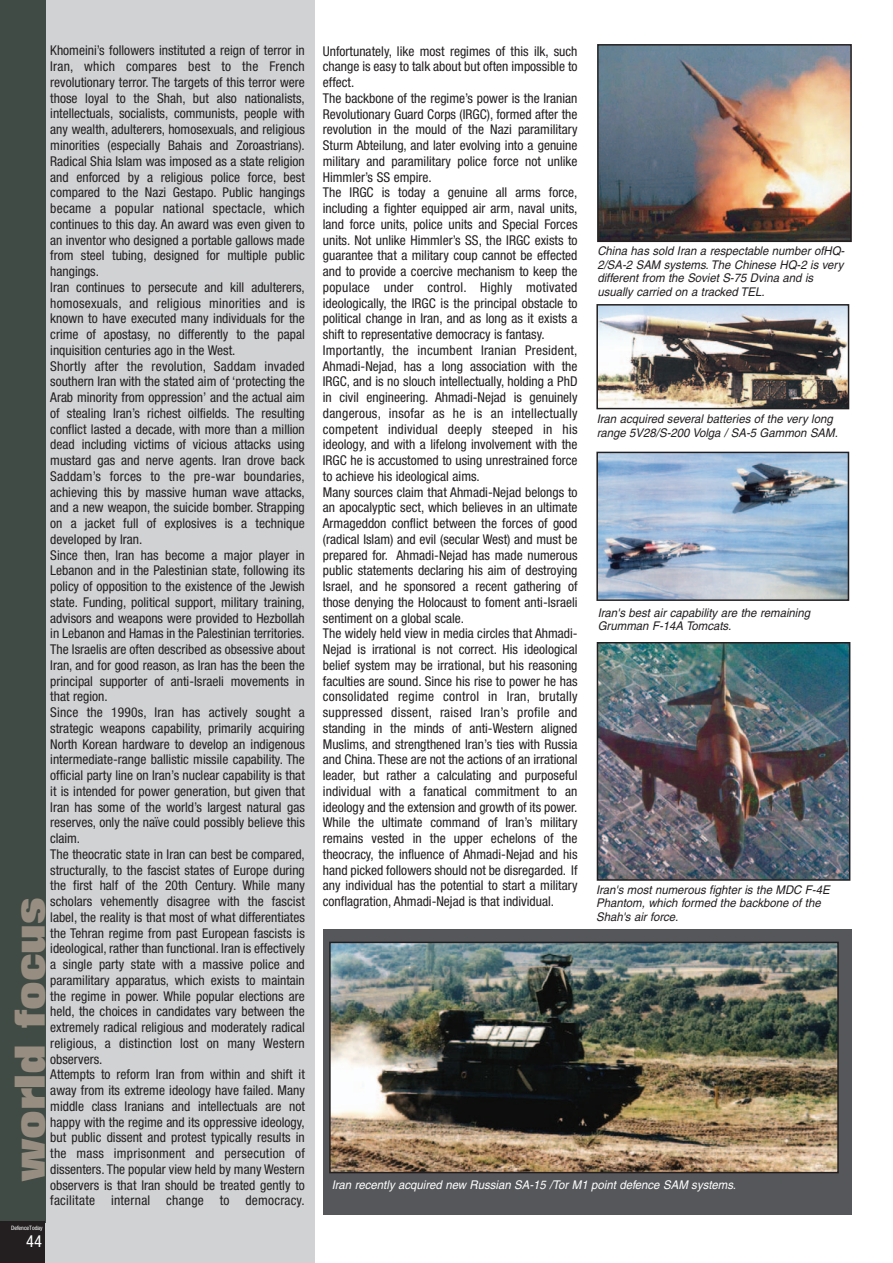
<style>
.page{position:relative;width:893px;height:1263px;background:#fff}
.page>*{position:absolute;margin:0;border:0;box-sizing:border-box;transform-origin:0 0}
.t1{font:800 42px "Folio";color:#988d81}
.t2{font:condensed 16.5px "Helvetica Neue";color:#fff}
.t3{font:condensed 13.5px/15.8px "Helvetica Neue";color:#231f20}
.t4{font:italic 12px/13.5px "Helvetica";color:#231f20;scale:.95 1}
.t5{font:italic 12px "Helvetica";color:#fff;scale:.95 1}
.t6{font:condensed 6px "Helvetica Neue";color:#fff}
</style>
<div class="page">
<div style="left:40px;top:0;width:275px;height:1263px;background:#d0d2d4"></div>
<div style="left:0;top:0;width:45px;height:1223px;background:#3f4b44"></div>
<div style="left:0;top:1221px;width:45px;height:42px;background:#231f20"></div>
<div style="left:323px;top:929px;width:528px;height:286px;background:#55575a"></div>
<img style="left:332px;top:945px;width:503px;height:225px">
<div style="left:329px;top:942px;width:509px;height:231px;border:2px solid #231f20"></div>
<img style="left:600px;top:47px;width:248px;height:192px">
<div style="left:597px;top:44px;width:254px;height:198px;border:2px solid #231f20"></div>
<img style="left:599px;top:307px;width:247px;height:99px">
<div style="left:596px;top:304px;width:253px;height:105px;border:2px solid #231f20"></div>
<img style="left:599px;top:455px;width:247px;height:143px">
<div style="left:596px;top:452px;width:253px;height:149px;border:2px solid #231f20"></div>
<img style="left:599px;top:645px;width:248px;height:233px">
<div style="left:596px;top:642px;width:254px;height:239px;border:2px solid #231f20"></div>
<p class="t3" style="left:50px;top:44px;width:256px">Khomeini’s followers instituted a reign of terror in Iran, which compares best to the French revolutionary terror. The targets of this terror were those loyal to the Shah, but also nationalists, intellectuals, socialists, communists, people with any wealth, adulterers, homosexuals, and religious minorities (especially Bahais and Zoroastrians).<br>Radical Shia Islam was imposed as a state religion and enforced by a religious police force, best compared to the Nazi Gestapo. Public hangings became a popular national spectacle, which continues to this day. An award was even given to an inventor who designed a portable gallows made from steel tubing, designed for multiple public hangings.<br>Iran continues to persecute and kill adulterers, homosexuals, and religious minorities and is known to have executed many individuals for the crime of apostasy, no differently to the papal inquisition centuries ago in the West.<br>Shortly after the revolution, Saddam invaded southern Iran with the stated aim of ‘protecting the Arab minority from oppression’ and the actual aim of stealing Iran’s richest oilfields. The resulting conflict lasted a decade, with more than a million dead including victims of vicious attacks using mustard gas and nerve agents. Iran drove back Saddam’s forces to the pre-war boundaries, achieving this by massive human wave attacks, and a new weapon, the suicide bomber. Strapping on a jacket full of explosives is a technique developed by Iran.<br>Since then, Iran has become a major player in Lebanon and in the Palestinian state, following its policy of opposition to the existence of the Jewish state. Funding, political support, military training, advisors and weapons were provided to Hezbollah in Lebanon and Hamas in the Palestinian territories.<br>The Israelis are often described as obsessive about Iran, and for good reason, as Iran has the been the principal supporter of anti-Israeli movements in that region.<br>Since the 1990s, Iran has actively sought a strategic weapons capability, primarily acquiring North Korean hardware to develop an indigenous intermediate-range ballistic missile capability. The official party line on Iran’s nuclear capability is that it is intended for power generation, but given that Iran has some of the world’s largest natural gas reserves, only the naïve could possibly believe this claim.<br>The theocratic state in Iran can best be compared, structurally, to the fascist states of Europe during the first half of the 20th Century. While many scholars vehemently disagree with the fascist label, the reality is that most of what differentiates the Tehran regime from past European fascists is ideological, rather than functional. Iran is effectively a single party state with a massive police and paramilitary apparatus, which exists to maintain the regime in power. While popular elections are held, the choices in candidates vary between the extremely radical religious and moderately radical religious, a distinction lost on many Western observers.<br>Attempts to reform Iran from within and shift it away from its extreme ideology have failed. Many middle class Iranians and intellectuals are not happy with the regime and its oppressive ideology, but public dissent and protest typically results in the mass imprisonment and persecution of dissenters. The popular view held by many Western observers is that Iran should be treated gently to facilitate internal change to democracy.</p>
<p class="t3" style="left:323px;top:44px;width:256px">Unfortunately, like most regimes of this ilk, such change is easy to talk about but often impossible to effect.<br>The backbone of the regime’s power is the Iranian Revolutionary Guard Corps (IRGC), formed after the revolution in the mould of the Nazi paramilitary Sturm Abteilung, and later evolving into a genuine military and paramilitary police force not unlike Himmler’s SS empire.<br>The IRGC is today a genuine all arms force, including a fighter equipped air arm, naval units, land force units, police units and Special Forces units. Not unlike Himmler’s SS, the IRGC exists to guarantee that a military coup cannot be effected and to provide a coercive mechanism to keep the populace under control. Highly motivated ideologically, the IRGC is the principal obstacle to political change in Iran, and as long as it exists a shift to representative democracy is fantasy.<br>Importantly, the incumbent Iranian President, Ahmadi-Nejad, has a long association with the IRGC, and is no slouch intellectually, holding a PhD in civil engineering. Ahmadi-Nejad is genuinely dangerous, insofar as he is an intellectually competent individual deeply steeped in his ideology, and with a lifelong involvement with the IRGC he is accustomed to using unrestrained force to achieve his ideological aims.<br>Many sources claim that Ahmadi-Nejad belongs to an apocalyptic sect, which believes in an ultimate Armageddon conflict between the forces of good (radical Islam) and evil (secular West) and must be prepared for. Ahmadi-Nejad has made numerous public statements declaring his aim of destroying Israel, and he sponsored a recent gathering of those denying the Holocaust to foment anti-Israeli sentiment on a global scale.<br>The widely held view in media circles that Ahmadi-Nejad is irrational is not correct. His ideological belief system may be irrational, but his reasoning faculties are sound. Since his rise to power he has consolidated regime control in Iran, brutally suppressed dissent, raised Iran’s profile and standing in the minds of anti-Western aligned Muslims, and strengthened Iran’s ties with Russia and China. These are not the actions of an irrational leader, but rather a calculating and purposeful individual with a fanatical commitment to an ideology and the extension and growth of its power.<br>While the ultimate command of Iran’s military remains vested in the upper echelons of the theocracy, the influence of Ahmadi-Nejad and his hand picked followers should not be disregarded. If any individual has the potential to start a military conflagration, Ahmadi-Nejad is that individual.</p>
<p class="t4" style="left:597px;top:245px;width:264px">China has sold Iran a respectable number ofHQ-2/SA-2 SAM systems. The Chinese HQ-2 is very different from the Soviet S-75 Dvina and is usually carried on a tracked TEL.</p>
<p class="t4" style="left:596px;top:413px;width:258px">Iran acquired several batteries of the very long range 5V28/S-200 Volga / SA-5 Gammon SAM.</p>
<p class="t4" style="left:597px;top:607px;width:227px">Iran's best air capability are the remaining<br>Grumman F-14A Tomcats.</p>
<p class="t4" style="left:596px;top:884px;width:250px">Iran's most numerous fighter is the MDC F-4E<br>Phantom, which formed the backbone of the<br>Shah's air force.</p>
<h1 class="t1" style="left:15px;top:1181px;width:285px;rotate:-90deg">world focus</h1>
<p class="t5" style="left:332px;top:1180px;width:429px">Iran recently acquired new Russian SA-15 /Tor M1 point defence SAM systems.</p>
<p class="t6" style="left:11px;top:1226px;width:33px">DefenceToday</p>
<p class="t2" style="left:26px;top:1236px;width:17px">44</p>
</div>
